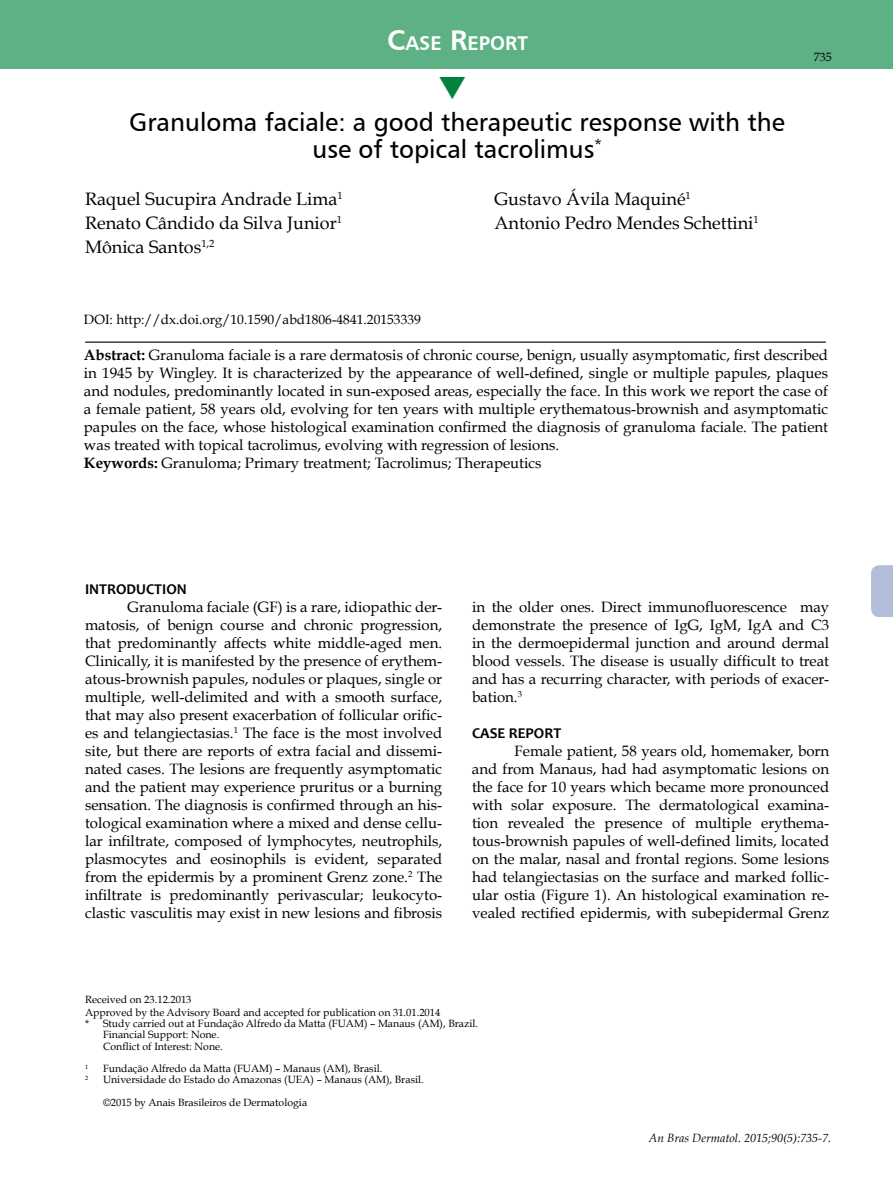
<style>
.page{position:relative;width:893px;height:1191px;background:#fff}
.page>*{position:absolute;margin:0;border:0;box-sizing:border-box;transform-origin:0 0}
.t1{font:25.5px/27px "Humanist 777 BT Roman B";color:#000;text-align:center}
.t2{font:19.95px "Humanist 777 BT Bold B";color:#fff}
.t3{font:18px "Book Antiqua";color:#000}
.t4{font:15px/18px "Book Antiqua";color:#000;text-align:justify}
.t5{font:700 15px "Candara";color:#000}
.t6{font:13.5px "Book Antiqua";color:#000}
.t7{font:italic 12px "Book Antiqua";color:#000}
.t8{font:12px "Book Antiqua";color:#000}
.t9{font:10.5px/11.2px "Book Antiqua";color:#000}
.t10{font:6.15px "Book Antiqua";color:#000}
.s1{font-size:28.5px}
.s2{font-weight:700}
</style>
<div class="page">
<svg style="left:871px;top:565px;width:22px;height:52px"></svg>
<div style="left:0;top:0;width:893px;height:68px;background:#5eb185"></div>
<hr style="left:85px;top:341px;width:741px;height:2px;background:#000">
<h2 class="t2" style="left:387px;top:31px;width:142px"><span class="s1">C</span>ASE <span class="s1">R</span>EPORT</h2>
<h1 class="t1" style="left:129px;top:108px;width:657px">Granuloma faciale: a good therapeutic response with the use of topical tacrolimus<sup>*</sup></h1>
<p class="t3" style="left:85px;top:187px;width:259px">Raquel Sucupira Andrade Lima<sup>1</sup></p>
<p class="t3" style="left:495px;top:187px;width:198px">Gustavo Ávila Maquiné<sup>1</sup></p>
<p class="t3" style="left:85px;top:211px;width:258px">Renato Cândido da Silva Junior<sup>1</sup></p>
<p class="t3" style="left:495px;top:211px;width:266px">Antonio Pedro Mendes Schettini<sup>1</sup></p>
<p class="t3" style="left:85px;top:235px;width:131px">Mônica Santos<sup>1,2</sup></p>
<p class="t8" style="left:814px;top:50px;width:19px">735</p>
<p class="t6" style="left:84px;top:311px;width:338px">DOI: http://dx.doi.org/10.1590/abd1806-4841.20153339</p>
<p class="t4" style="left:84px;top:346px;width:746px;text-align:left"><span class="s2">Abstract:</span> Granuloma faciale is a rare dermatosis of chronic course, benign, usually asymptomatic, first described in 1945 by Wingley. It is characterized by the appearance of well-defined, single or multiple papules, plaques and nodules, predominantly located in sun-exposed areas, especially the face. In this work we report the case of a female patient, 58 years old, evolving for ten years with multiple erythematous-brownish and asymptomatic papules on the face, whose histological examination confirmed the diagnosis of granuloma faciale. The patient was treated with topical tacrolimus, evolving with regression of lesions.<br><span class="s2">Keywords:</span> Granuloma; Primary treatment; Tacrolimus; Therapeutics</p>
<p class="t5" style="left:85px;top:580px;width:103px">INTRODUCTION</p>
<p class="t4" style="left:85px;top:598px;width:359px;text-indent:43px">Granuloma faciale (GF) is a rare, idiopathic der&shy;matosis, of benign course and chronic progression, that predominantly affects white middle-aged men.<br>Clinically, it is manifested by the presence of erythem&shy;atous-brownish papules, nodules or plaques, single or multiple, well-delimited and with a smooth surface, that may also present exacerbation of follicular orific&shy;es and telangiectasias.<sup>1</sup> The face is the most involved site, but there are reports of extra facial and dissemi&shy;nated cases. The lesions are frequently asymptomatic and the patient may experience pruritus or a burning sensation. The diagnosis is confirmed through an his&shy;tological examination where a mixed and dense cellu&shy;lar infiltrate, composed of lymphocytes, neutrophils, plasmocytes and eosinophils is evident, separated from the epidermis by a prominent Grenz zone.<sup>2</sup> The infiltrate is predominantly perivascular; leukocyto&shy;clastic vasculitis may exist in new lesions and fibrosis</p>
<p class="t4" style="left:472px;top:598px;width:359px">in the older ones. Direct immunofluorescence may demonstrate the presence of IgG, IgM, IgA and C3 in the dermoepidermal junction and around dermal blood vessels. The disease is usually difficult to treat and has a recurring character, with periods of exacer&shy;bation.<sup>3</sup></p>
<p class="t5" style="left:472px;top:724px;width:91px">CASE REPORT</p>
<p class="t4" style="left:472px;top:742px;width:359px;text-indent:43px">Female patient, 58 years old, homemaker, born and from Manaus, had had asymptomatic lesions on the face for 10 years which became more pronounced with solar exposure. The dermatological examina&shy;tion revealed the presence of multiple erythema&shy;tous-brownish papules of well-defined limits, located on the malar, nasal and frontal regions. Some lesions had telangiectasias on the surface and marked follic&shy;ular ostia (Figure 1). An histological examination re&shy;vealed rectified epidermis, with subepidermal Grenz</p>
<p class="t9" style="left:85px;top:993px;width:357px;line-height:12.8px">Received on 23.12.2013<br>Approved by the Advisory Board and accepted for publication on 31.01.2014</p>
<p class="t9" style="left:103px;top:1018px;width:377px;text-indent:-18px">* Study carried out at Fundação Alfredo da Matta (FUAM) – Manaus (AM), Brazil.<br>Financial Support: None.<br>Conflict of Interest: None.</p>
<p class="t10" style="left:85px;top:1062px;width:5px">1</p>
<p class="t9" style="left:103px;top:1063px;width:281px">Fundação Alfredo da Matta (FUAM) – Manaus (AM), Brasil.</p>
<p class="t10" style="left:85px;top:1074px;width:5px">2</p>
<p class="t9" style="left:103px;top:1068px;width:322px;line-height:22.5px">Universidade do Estado do Amazonas (UEA) – Manaus (AM), Brasil. ©2015 by Anais Brasileiros de Dermatologia</p>
<p class="t7" style="left:649px;top:1131px;width:184px">An Bras Dermatol. 2015;90(5):735-7.</p>
</div>
